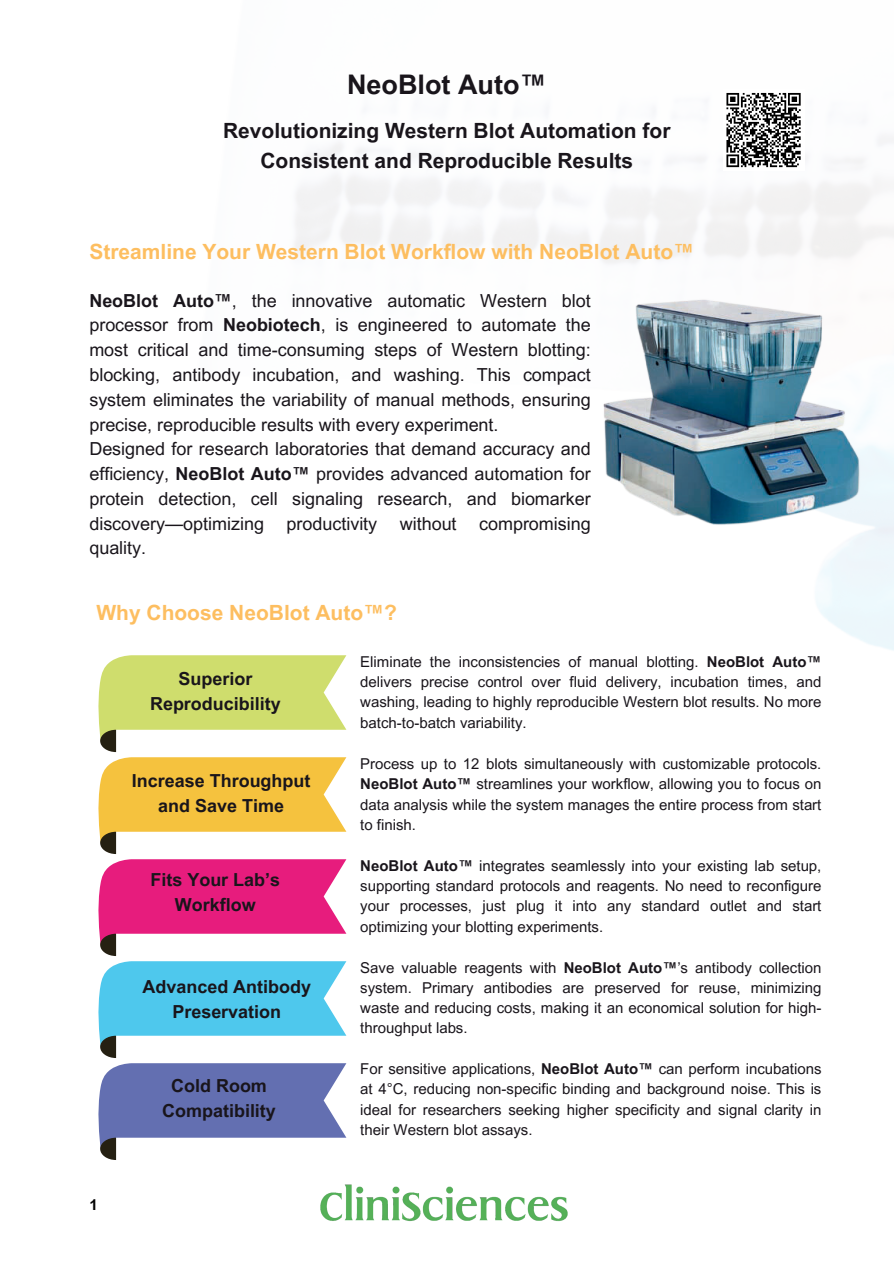
<style>
.page{position:relative;width:894px;height:1264px;background:#fff}
.page>*{position:absolute;margin:0;border:0;box-sizing:border-box;transform-origin:0 0}
.t1{font:700 27px "Arial MT Pro";color:#19151b}
.t2{font:700 21px "Arial MT Pro";color:#fdbe60}
.t3{font:700 21px/29.2px "Arial MT Pro";color:#19151b;text-align:center}
.t4{font:18px/24.8px "Arial MT Pro";color:#19151b}
.t5{font:700 18px/24.8px "Arial MT Pro";color:#19151b;text-align:center}
.t6{font:15px/20.2px "Arial MT Pro";color:#19151b;text-align:justify}
.t7{font:700 15px "Arial MT Pro";color:#000}
.s1{font-weight:700}
</style>
<div class="page">
<img style="left:110px;top:137px;width:783px;height:1023px">
<img style="left:551px;top:227px;width:342px;height:334px">
<svg style="left:98px;top:655px;width:248px;height:504px"></svg>
<img style="left:320px;top:1184px;width:248px;height:38px">
<div style="left:722px;top:89px;width:82px;height:82px;background:#fff"></div>
<svg style="left:726px;top:92px;width:75px;height:76px"></svg>
<h1 class="t1" style="left:347px;top:69px;width:201px">NeoBlot Auto™</h1>
<h2 class="t3" style="left:223px;top:117px;width:449px">Revolutionizing Western Blot Automation for<br>Consistent and Reproducible Results</h2>
<h2 class="t2" style="left:89px;top:239px;width:606px">Streamline Your Western Blot Workflow with NeoBlot Auto™</h2>
<p class="t4" style="left:89px;top:289px;width:503px"><span class="s1">NeoBlot Auto™</span>, the innovative automatic Western blot processor from <span class="s1">Neobiotech</span>, is engineered to automate the most critical and time-consuming steps of Western blotting: blocking, antibody incubation, and washing. This compact system eliminates the variability of manual methods, ensuring precise, reproducible results with every experiment.<br>Designed for research laboratories that demand accuracy and efficiency, <span class="s1">NeoBlot Auto™</span> provides advanced automation for protein detection, cell signaling research, and biomarker discovery—optimizing productivity without compromising quality.</p>
<h2 class="t2" style="left:96px;top:600px;width:302px">Why Choose NeoBlot Auto™?</h2>
<p class="t7" style="left:89px;top:1195px;width:10px">1</p>
<p class="t5" style="left:150px;top:667px;width:132px">Superior<br>Reproducibility</p>
<p class="t5" style="left:132px;top:769px;width:180px">Increase Throughput and Save Time</p>
<p class="t5" style="left:150px;top:867px;width:131px">Fits Your Lab’s<br>Workflow</p>
<p class="t5" style="left:142px;top:975px;width:170px">Advanced Antibody<br>Preservation</p>
<p class="t5" style="left:162px;top:1074px;width:115px">Cold Room<br>Compatibility</p>
<p class="t6" style="left:360px;top:652px;width:462px">Eliminate the inconsistencies of manual blotting. <span class="s1">NeoBlot Auto™ </span>delivers precise control over fluid delivery, incubation times, and washing, leading to highly reproducible Western blot results. No more batch-to-batch variability.</p>
<p class="t6" style="left:360px;top:754px;width:462px">Process up to 12 blots simultaneously with customizable protocols.<br><span class="s1">NeoBlot Auto™</span> streamlines your workflow, allowing you to focus on data analysis while the system manages the entire process from start to finish.</p>
<p class="t6" style="left:360px;top:856px;width:462px"><span class="s1">NeoBlot Auto™</span> integrates seamlessly into your existing lab setup, supporting standard protocols and reagents. No need to reconfigure your processes, just plug it into any standard outlet and start optimizing your blotting experiments.</p>
<p class="t6" style="left:360px;top:957px;width:462px">Save valuable reagents with <span class="s1">NeoBlot Auto™</span>’s antibody collection system. Primary antibodies are preserved for reuse, minimizing waste and reducing costs, making it an economical solution for high&shy;throughput labs.</p>
<p class="t6" style="left:360px;top:1059px;width:462px">For sensitive applications, <span class="s1">NeoBlot Auto™</span> can perform incubations at 4°C, reducing non-specific binding and background noise. This is ideal for researchers seeking higher specificity and signal clarity in their Western blot assays.</p>
</div>
